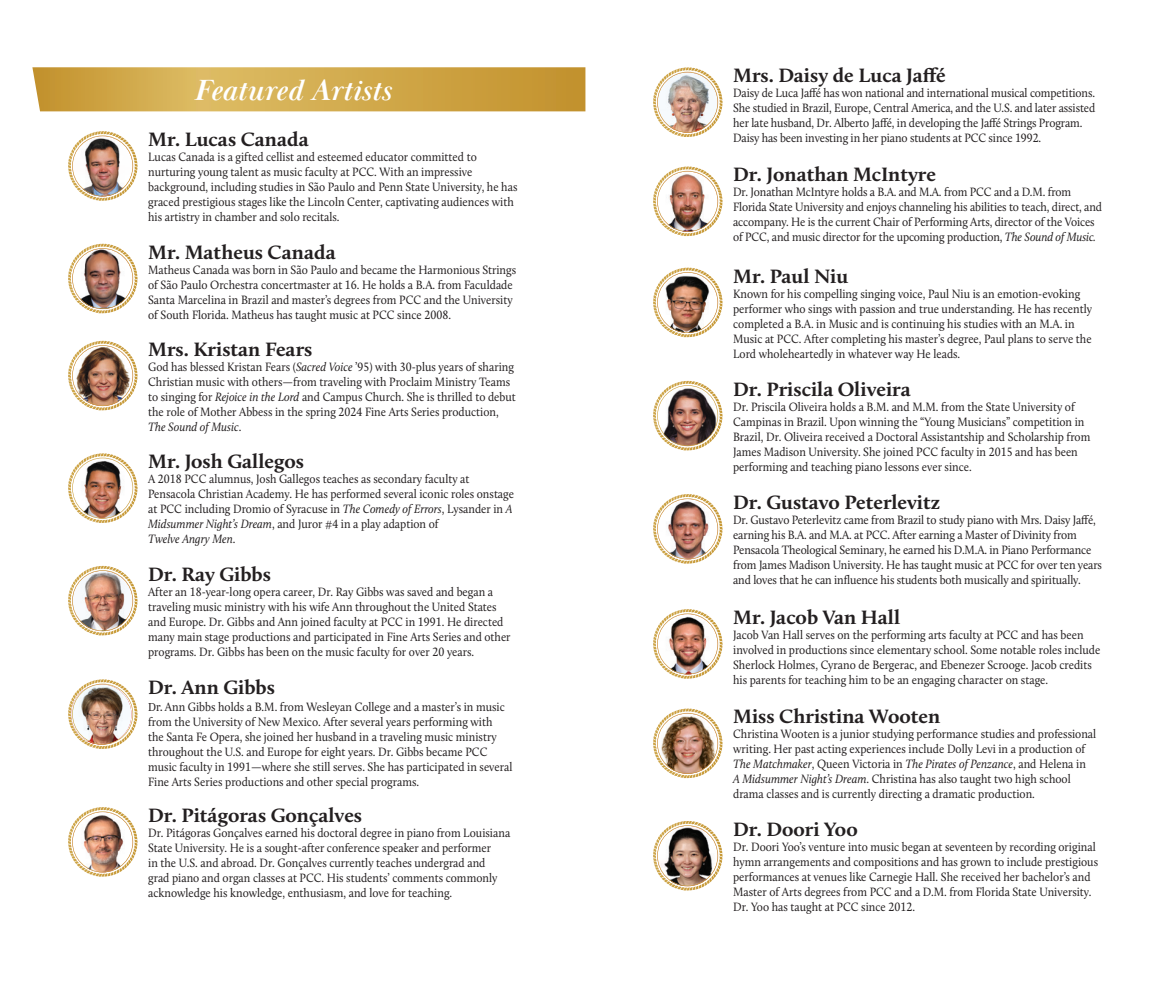
<style>
.page{position:relative;width:1170px;height:990px;background:#fff}
.page>*{position:absolute;margin:0;border:0;box-sizing:border-box;transform-origin:0 0}
.Song_Titles{font:italic 700 30px "Baskerville Display PT";color:#fff;scale:1.04 1}
.Next_Name{font:700 20px "Calluna";color:#231f20;scale:1.04 1}
.Next_Name-2{font:12.5px/15px "Calluna";color:#231f20;scale:.92 1}
.s1{font-style:italic}
.s2{font-family:"Proxima Sera";font-size:12px}
</style>
<div class="page">
<svg style="left:32px;top:67px;width:553px;height:44px;background:#d0a74a"></svg>
<img style="left:72px;top:131px;width:61px;height:65px">
<img style="left:72px;top:244px;width:61px;height:65px">
<img style="left:72px;top:341px;width:61px;height:65px">
<img style="left:72px;top:453px;width:61px;height:66px">
<img style="left:72px;top:566px;width:61px;height:65px">
<img style="left:72px;top:679px;width:61px;height:66px">
<img style="left:72px;top:807px;width:61px;height:65px">
<img style="left:657px;top:67px;width:61px;height:66px">
<img style="left:657px;top:268px;width:61px;height:65px">
<svg style="left:657px;top:381px;width:61px;height:65px"></svg>
<img style="left:657px;top:494px;width:61px;height:65px">
<img style="left:657px;top:609px;width:61px;height:65px">
<img style="left:657px;top:709px;width:61px;height:65px">
<svg style="left:657px;top:821px;width:61px;height:65px"></svg>
<img style="left:657px;top:167px;width:61px;height:65px">
<p class="Song_Titles" style="left:194px;top:73px;width:191px">Featured Artists</p>
<p class="Next_Name" style="left:148px;top:127px;width:156px">Mr. Lucas Canada</p>
<p class="Next_Name-2" style="left:148px;top:149px;width:403px">Lucas Canada is a gifted cellist and esteemed educator committed to nurturing young talent as music faculty at PCC. With an impressive background, including studies in São Paulo and Penn State University, he has graced prestigious stages like the Lincoln Center, captivating audiences with his artistry in chamber and solo recitals.</p>
<p class="Next_Name" style="left:148px;top:239px;width:182px">Mr. Matheus Canada</p>
<p class="Next_Name-2" style="left:148px;top:262px;width:401px">Matheus Canada was born in São Paulo and became the Harmonious Strings of São Paulo Orchestra concertmaster at 16. He holds a B.A. from Faculdade Santa Marcelina in Brazil and master’s degrees from PCC and the University of South Florida. Matheus has taught music at PCC since 2008.</p>
<p class="Next_Name" style="left:148px;top:337px;width:159px">Mrs. Kristan Fears</p>
<p class="Next_Name-2" style="left:148px;top:359px;width:401px">God has blessed Kristan Fears (<span class="s1">Sacred Voice</span> ’95) with 30-plus years of sharing Christian music with others—from traveling with Proclaim Ministry Teams to singing for <span class="s1">Rejoice in the Lord</span> and Campus Church. She is thrilled to debut the role of Mother Abbess in the spring 2024 Fine Arts Series production, <span class="s1">The Sound of Music</span>.</p>
<p class="Next_Name" style="left:148px;top:449px;width:151px">Mr. Josh Gallegos</p>
<p class="Next_Name-2" style="left:148px;top:471px;width:399px">A 2018 PCC alumnus, Josh Gallegos teaches as secondary faculty at Pensacola Christian Academy. He has performed several iconic roles onstage at PCC including Dromio of Syracuse in <span class="s1">The Comedy of Errors</span>, Lysander in <span class="s1">A Midsummer Night’s Dream</span>, and Juror #4 in a play adaption of<br><span class="s1">Twelve Angry Men</span>.</p>
<p class="Next_Name" style="left:148px;top:562px;width:120px">Dr. Ray Gibbs</p>
<p class="Next_Name-2" style="left:148px;top:584px;width:396px">After an 18-year-long opera career, Dr. Ray Gibbs was saved and began a traveling music ministry with his wife Ann throughout the United States and Europe. Dr. Gibbs and Ann joined faculty at PCC in 1991. He directed many main stage productions and participated in Fine Arts Series and other programs. Dr. Gibbs has been on the music faculty for over 20 years.</p>
<p class="Next_Name" style="left:148px;top:675px;width:123px">Dr. Ann Gibbs</p>
<p class="Next_Name-2" style="left:148px;top:699px;width:398px"><span class="s2">Dr.</span> Ann Gibbs holds a B.M. from Wesleyan College and a master’s in music from the University of New Mexico. After several years performing with<br>the Santa Fe Opera, she joined her husband in a traveling music ministry throughout the U.S. and Europe for eight years. Dr. Gibbs became PCC music faculty in 1991—where she still serves. She has participated in several Fine Arts Series productions and other special programs.</p>
<p class="Next_Name" style="left:148px;top:803px;width:207px">Dr. Pitágoras Gonçalves</p>
<p class="Next_Name-2" style="left:148px;top:825px;width:395px">Dr. Pitágoras Gonçalves earned his doctoral degree in piano from Louisiana State University. He is a sought-after conference speaker and performer<br>in the U.S. and abroad. Dr. Gonçalves currently teaches undergrad and<br>grad piano and organ classes at PCC. His students’ comments commonly acknowledge his knowledge, enthusiasm, and love for teaching.</p>
<p class="Next_Name" style="left:733px;top:63px;width:206px">Mrs. Daisy de Luca Jaffé</p>
<p class="Next_Name-2" style="left:733px;top:85px;width:395px">Daisy de Luca Jaffé has won national and international musical competitions.<br>She studied in Brazil, Europe, Central America, and the U.S. and later assisted her late husband, Dr. Alberto Jaffé, in developing the Jaffé Strings Program.<br>Daisy has been investing in her piano students at PCC since 1992.</p>
<p class="Next_Name" style="left:733px;top:162px;width:197px">Dr. Jonathan McIntyre</p>
<p class="Next_Name-2" style="left:733px;top:185px;width:403px">Dr. Jonathan McIntyre holds a B.A. and M.A. from PCC and a D.M. from Florida State University and enjoys channeling his abilities to teach, direct, and accompany. He is the current Chair of Performing Arts, director of the Voices of PCC, and music director for the upcoming production, <span class="s1">The Sound of Music.</span></p>
<p class="Next_Name" style="left:733px;top:263px;width:112px">Mr. Paul Niu</p>
<p class="Next_Name-2" style="left:733px;top:286px;width:392px">Known for his compelling singing voice, Paul Niu is an emotion-evoking performer who sings with passion and true understanding. He has recently completed a B.A. in Music and is continuing his studies with an M.A. in Music at PCC. After completing his master’s degree, Paul plans to serve the Lord wholeheartedly in whatever way He leads.</p>
<p class="Next_Name" style="left:733px;top:377px;width:172px">Dr. Priscila Oliveira</p>
<p class="Next_Name-2" style="left:733px;top:399px;width:390px">Dr. Priscila Oliveira holds a B.M. and M.M. from the State University of Campinas in Brazil. Upon winning the “Young Musicians” competition in Brazil, Dr. Oliveira received a Doctoral Assistantship and Scholarship from James Madison University. She joined PCC faculty in 2015 and has been performing and teaching piano lessons ever since.</p>
<p class="Next_Name" style="left:733px;top:490px;width:201px">Dr. Gustavo Peterlevitz</p>
<p class="Next_Name-2" style="left:733px;top:512px;width:403px">Dr. Gustavo Peterlevitz came from Brazil to study piano with Mrs. Daisy Jaffé, earning his B.A. and M.A. at PCC. After earning a Master of Divinity from Pensacola Theological Seminary, he earned his D.M.A. in Piano Performance from James Madison University. He has taught music at PCC for over ten years and loves that he can influence his students both musically and spiritually.</p>
<p class="Next_Name" style="left:733px;top:605px;width:162px">Mr. Jacob Van Hall</p>
<p class="Next_Name-2" style="left:733px;top:627px;width:401px">Jacob Van Hall serves on the performing arts faculty at PCC and has been involved in productions since elementary school. Some notable roles include Sherlock Holmes, Cyrano de Bergerac, and Ebenezer Scrooge. Jacob credits his parents for teaching him to be an engaging character on stage.</p>
<p class="Next_Name" style="left:733px;top:704px;width:201px">Miss Christina Wooten</p>
<p class="Next_Name-2" style="left:733px;top:727px;width:396px">Christina Wooten is a junior studying performance studies and professional writing. Her past acting experiences include Dolly Levi in a production of <span class="s1">The Matchmaker</span>, Queen Victoria in <span class="s1">The Pirates of Penzance</span>, and Helena in<br><span class="s1">A Midsummer Night’s Dream</span>. Christina has also taught two high school drama classes and is currently directing a dramatic production.</p>
<p class="Next_Name" style="left:733px;top:817px;width:121px">Dr. Doori Yoo</p>
<p class="Next_Name-2" style="left:733px;top:839px;width:398px">Dr. Doori Yoo’s venture into music began at seventeen by recording original hymn arrangements and compositions and has grown to include prestigious performances at venues like Carnegie Hall. She received her bachelor’s and Master of Arts degrees from PCC and a D.M. from Florida State University.<br>Dr. Yoo has taught at PCC since 2012.</p>
</div>
